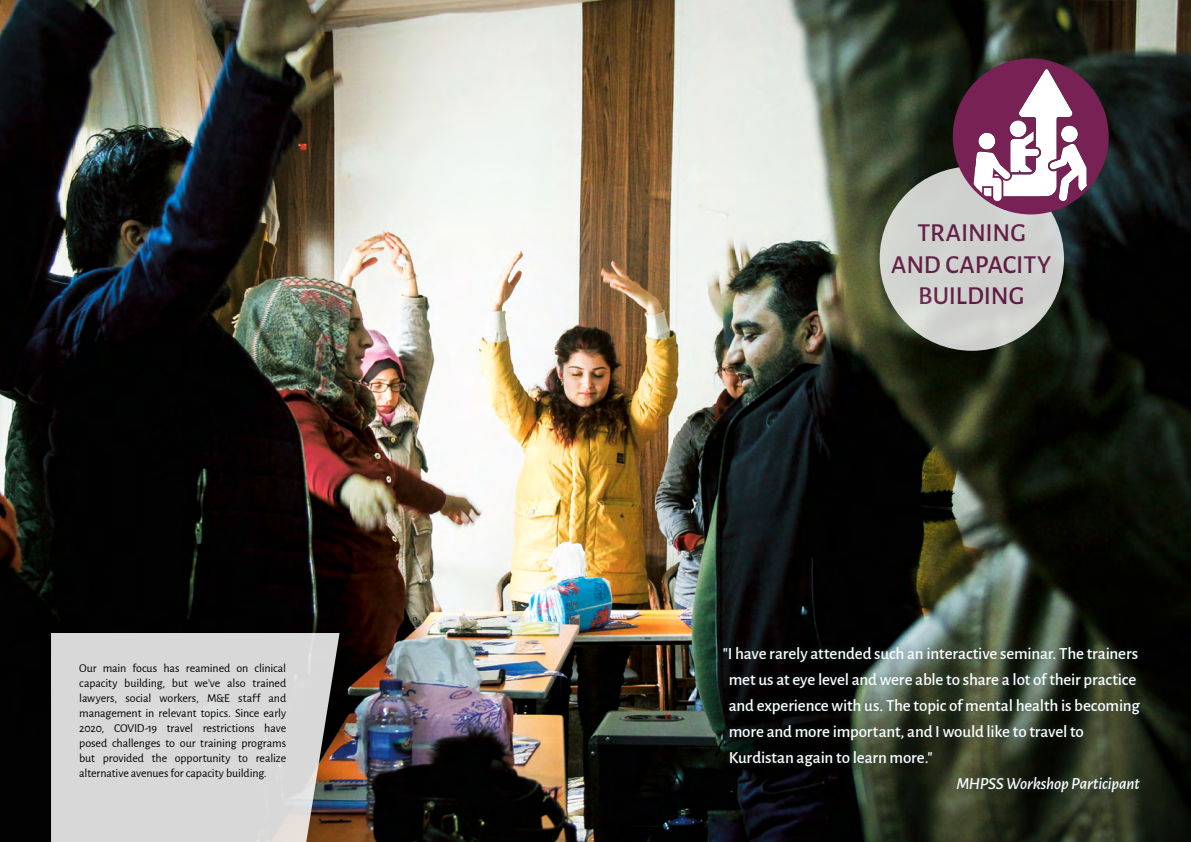
<style>
.page{position:relative;width:1191px;height:842px;background:#fff}
.page>*{position:absolute;margin:0;border:0;box-sizing:border-box;transform-origin:0 0}
.t1{font:500 26px/31.2px "Alegreya Sans";letter-spacing:-.005em;color:#772054;text-align:center}
.Überschrift_H1{font:500 17px/26px "Alegreya Sans";letter-spacing:-.01em;color:#fff}
.Überschrift_H1-2{font:italic 500 17px "Alegreya Sans";letter-spacing:-.01em;color:#fff}
.TeaserText_Bildseite{font:12px/15px "Alegreya Sans";letter-spacing:-.01em;color:#000;text-align:justify}
</style>
<div class="page">
<img style="left:0;top:0;width:1191px;height:842px">
<div style="left:717px;top:641px;width:428px;height:157px;background:#39737c;opacity:.3"></div>
<svg style="left:51px;top:633px;width:288px;height:209px;background:#d1cfce"></svg>
<div style="left:879px;top:166px;width:185px;height:185px;background:#d0d2cf;border-radius:50%"></div>
<svg style="left:952px;top:59px;width:156px;height:155px"></svg>
<p class="TeaserText_Bildseite" style="left:79px;top:660px;width:208px">Our main focus has reamined on clinical capacity building, but we’ve also trained lawyers, social workers, M&amp;E staff and management in relevant topics. Since early 2020, COVID-19 travel restrictions have posed challenges to our training programs but provided the opportunity to realize alternative avenues for capacity building.</p>
<h1 class="t1" style="left:891px;top:216px;width:162px">TRAINING<br>AND CAPACITY<br>BUILDING</h1>
<p class="Überschrift_H1" style="left:728px;top:639px;width:412px;text-indent:-6px">"I have rarely attended such an interactive seminar. The trainers met us at eye level and were able to share a lot of their practice and experience with us. The topic of mental health is becoming more and more important, and I would like to travel to Kurdistan again to learn more."</p>
<p class="Überschrift_H1-2" style="left:956px;top:771px;width:185px">MHPSS Workshop Participant</p>
</div>
